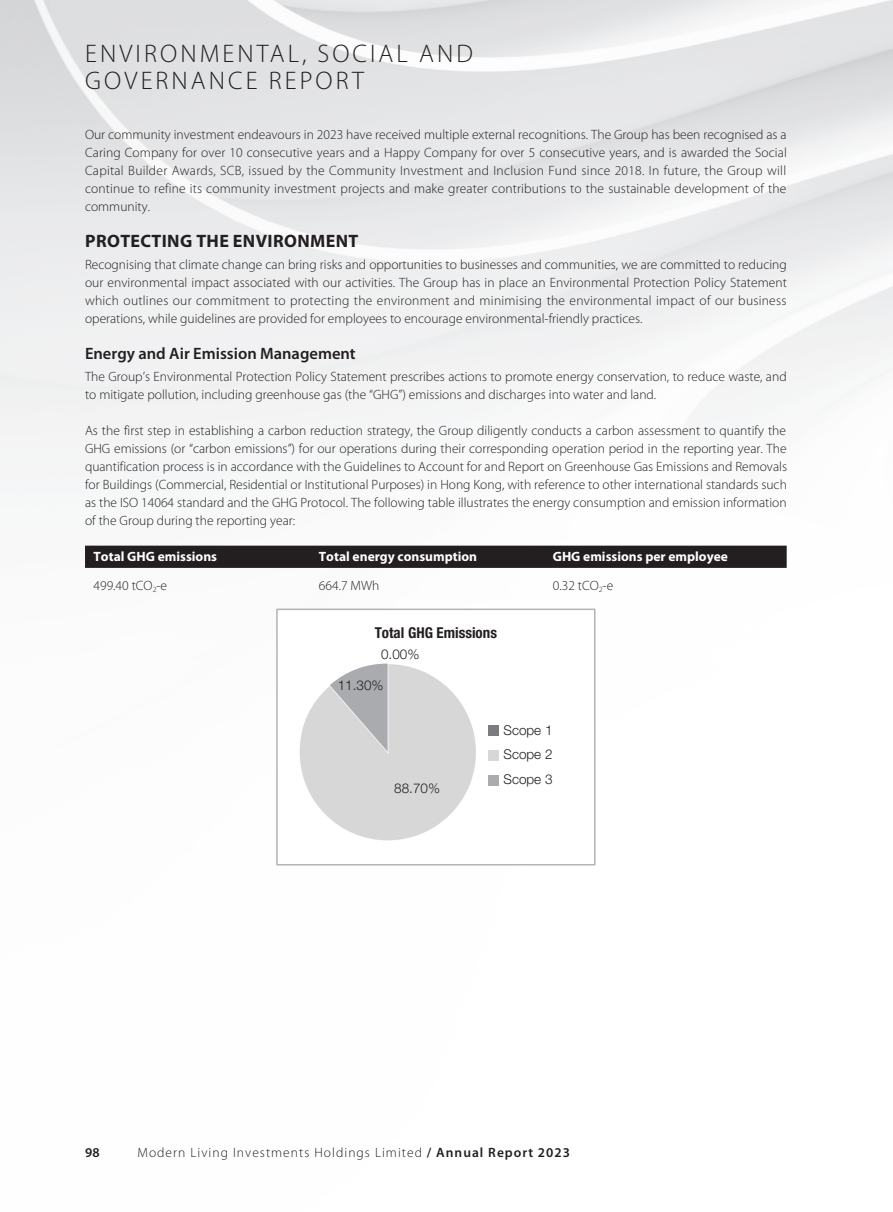
<style>
.page{position:relative;width:893px;height:1212px;background:#fff}
.page>*{position:absolute;margin:0;border:0;box-sizing:border-box;transform-origin:0 0}
.t1{font:300 25.5px/27px "Myriad Pro";letter-spacing:.12em;color:#231f20}
._01_H1{font:700 18px "Myriad Pro";letter-spacing:.02em;color:#231f20}
._02_H2{font:600 16.5px "Myriad Pro";color:#231f20}
.t2{font:700 condensed 15px "Helvetica Neue LT Std";color:#231f20}
._00_txt{font:300 13.5px/18px "Myriad Pro";color:#231f20;text-align:justify}
._50_Table_txt{font:700 13.5px "Myriad Pro";color:#fff}
._00_txt-2{font:300 13.5px "Myriad Pro";letter-spacing:.075em;color:#231f20}
.t3{font:300 13.5px/24.6px "Helvetica Neue LT Std";color:#231f20;text-align:justify}
._50_Table_txt-2{font:300 13.5px "Myriad Pro";color:#231f20}
.t4{font:600 13.5px "Myriad Pro";color:#231f20}
.s1{font-weight:600}
</style>
<div class="page">
<div style="left:85px;top:546px;width:702px;height:22px;background:#231f20"></div>
<div style="left:276px;top:608px;width:319px;height:257px;border:2px solid #b2b3b7"></div>
<div style="left:488px;top:725px;width:11px;height:11px;background:#7a7c7f"></div>
<div style="left:488px;top:750px;width:11px;height:11px;background:#d7d7d8"></div>
<div style="left:488px;top:775px;width:11px;height:10px;background:#aaabaf"></div>
<svg style="left:300px;top:663px;width:176px;height:178px"></svg>
<h1 class="t1" style="left:85px;top:39px;width:389px">ENVIRONMENTAL, SOCIAL AND<br>GOVERNANCE REPORT</h1>
<p class="_00_txt" style="left:85px;top:125px;width:703px">Our community investment endeavours in 2023 have received multiple external recognitions. The Group has been recognised as a Caring Company for over 10 consecutive years and a Happy Company for over 5 consecutive years, and is awarded the Social Capital Builder Awards, SCB, issued by the Community Investment and Inclusion Fund since 2018. In future, the Group will continue to refine its community investment projects and make greater contributions to the sustainable development of the community.</p>
<p class="_01_H1" style="left:85px;top:229px;width:275px">PROTECTING THE ENVIRONMENT</p>
<p class="_00_txt" style="left:85px;top:255px;width:703px">Recognising that climate change can bring risks and opportunities to businesses and communities, we are committed to reducing our environmental impact associated with our activities. The Group has in place an Environmental Protection Policy Statement which outlines our commitment to protecting the environment and minimising the environmental impact of our business operations, while guidelines are provided for employees to encourage environmental-friendly practices.</p>
<p class="_02_H2" style="left:85px;top:343px;width:272px">Energy and Air Emission Management</p>
<p class="_00_txt" style="left:85px;top:368px;width:703px">The Group’s Environmental Protection Policy Statement prescribes actions to promote energy conservation, to reduce waste, and to mitigate pollution, including greenhouse gas (the “GHG”) emissions and discharges into water and land.</p>
<p class="_00_txt" style="left:85px;top:422px;width:703px">As the first step in establishing a carbon reduction strategy, the Group diligently conducts a carbon assessment to quantify the GHG emissions (or “carbon emissions”) for our operations during their corresponding operation period in the reporting year. The quantification process is in accordance with the Guidelines to Account for and Report on Greenhouse Gas Emissions and Removals for Buildings (Commercial, Residential or Institutional Purposes) in Hong Kong, with reference to other international standards such as the ISO 14064 standard and the GHG Protocol. The following table illustrates the energy consumption and emission information of the Group during the reporting year:</p>
<p class="_50_Table_txt" style="left:94px;top:548px;width:125px">Total GHG emissions</p>
<p class="_50_Table_txt" style="left:319px;top:548px;width:160px">Total energy consumption</p>
<p class="_50_Table_txt" style="left:553px;top:548px;width:177px">GHG emissions per employee</p>
<p class="_50_Table_txt-2" style="left:94px;top:577px;width:75px">499.40 tCO<sub>2</sub>-e</p>
<p class="_50_Table_txt-2" style="left:319px;top:577px;width:62px">664.7 MWh</p>
<p class="_50_Table_txt-2" style="left:553px;top:577px;width:62px">0.32 tCO<sub>2</sub>-e</p>
<p class="t2" style="left:375px;top:624px;width:124px">Total GHG Emissions</p>
<p class="t3" style="left:381px;top:641px;width:40px">0.00%</p>
<p class="t3" style="left:338px;top:673px;width:47px">11.30%</p>
<p class="t3" style="left:394px;top:775px;width:47px">88.70%</p>
<p class="t3" style="left:503px;top:717px;width:51px">Scope 1<br>Scope 2<br>Scope 3</p>
<p class="t4" style="left:85px;top:1144px;width:16px">98</p>
<p class="_00_txt-2" style="left:137px;top:1145px;width:434px">Modern Living Investments Holdings Limited <span class="s1">/ Annual Report 2023</span></p>
</div>
